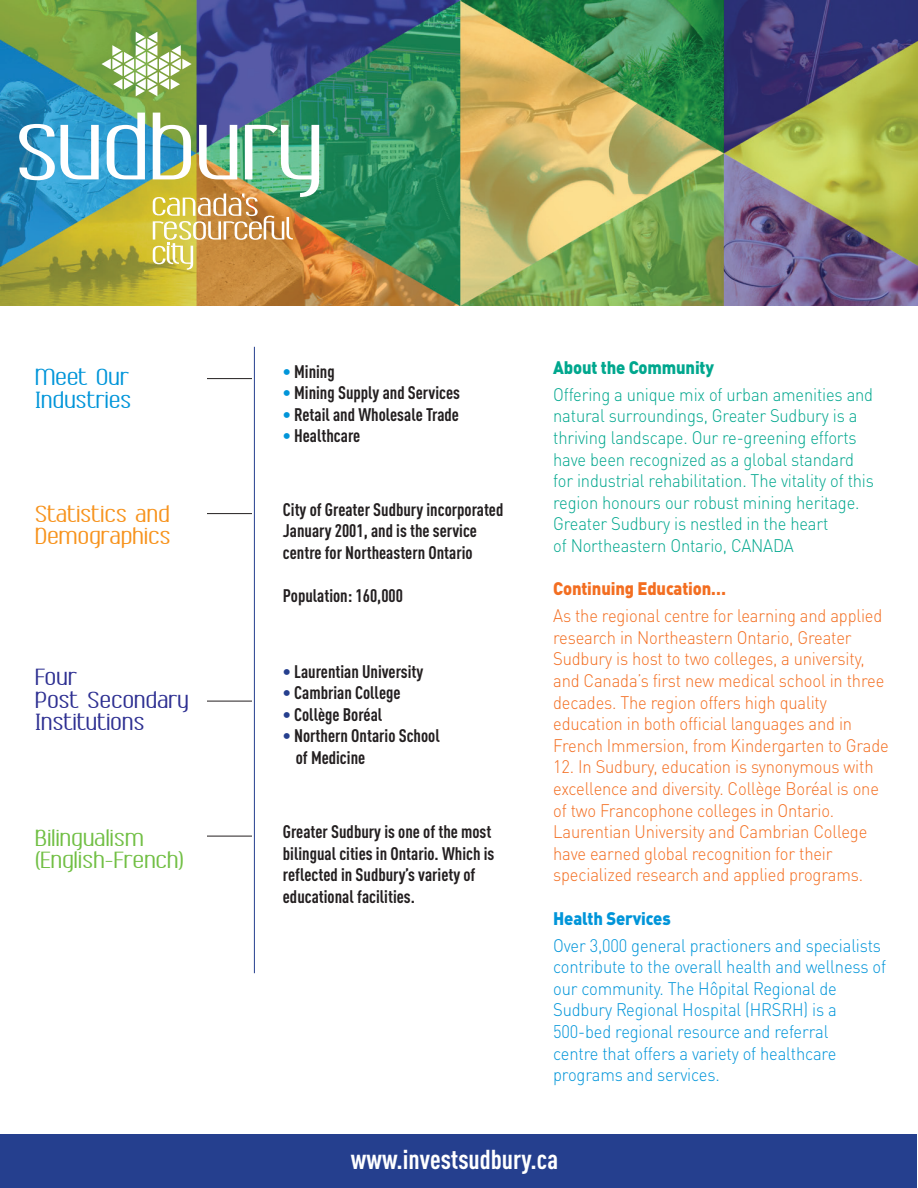
<style>
.page{position:relative;width:918px;height:1188px;background:#fff}
.page>*{position:absolute;margin:0;border:0;box-sizing:border-box;transform-origin:0 0}
.t1{font:27px/22.5px "Ambrosia";color:#2e3092}
.t2{font:27px/22.5px "Ambrosia";color:#71bf44}
.t3{font:27px/22.5px "Ambrosia";color:#f7931d}
.t4{font:700 condensed 27px "DINOT";color:#fff}
.t5{font:27px/22.5px "Ambrosia";color:#0095d9}
.t6{font:300 18px/21.6px "DINOT";letter-spacing:-.01em;color:#f36e21;scale:.92 1}
.t7{font:700 condensed 18px/21.6px "DINOT";color:#231f20}
.t8{font:300 18px/21.6px "DINOT";letter-spacing:-.01em;color:#00a78e;scale:.92 1}
.t9{font:300 18px/21.6px "DINOT";letter-spacing:-.01em;color:#0095d9;scale:.92 1}
.t10{font:900 18px "DINOT";letter-spacing:-.01em;color:#f36e21;scale:.92 1}
.t11{font:900 18px "DINOT";letter-spacing:-.01em;color:#00a78e;scale:.92 1}
.t12{font:900 18px "DINOT";letter-spacing:-.01em;color:#0095d9;scale:.92 1}
.s1{color:#0095d9}
.s2{color:#253f8e}
</style>
<div class="page">
<div style="left:1px;top:1134px;width:916px;height:54px;background:#253f8e"></div>
<img style="left:0;top:0;width:918px;height:306px">
<svg style="left:101px;top:32px;width:91px;height:64px"></svg>
<svg style="left:107px;top:113px;width:38px;height:66px"></svg>
<svg style="left:19px;top:124px;width:80px;height:56px"></svg>
<img style="left:153px;top:113px;width:166px;height:157px">
<hr style="left:254px;top:347px;width:1px;height:626px;background:#253f8e">
<hr style="left:207px;top:378px;width:45px;height:1px;background:#231f20">
<hr style="left:207px;top:513px;width:45px;height:1px;background:#231f20">
<hr style="left:207px;top:701px;width:45px;height:1px;background:#231f20">
<hr style="left:207px;top:836px;width:45px;height:1px;background:#231f20">
<h1 class="t5" style="left:36px;top:366px;width:98px">Meet Our<br>Industries</h1>
<h1 class="t3" style="left:36px;top:503px;width:137px">Statistics and<br>Demographics</h1>
<h1 class="t1" style="left:36px;top:666px;width:156px">Four<br>Post Secondary<br>Institutions</h1>
<h1 class="t2" style="left:36px;top:827px;width:151px">Bilingualism (English–French)</h1>
<p class="t7" style="left:283px;top:360px;width:53px"><span class="s1">•</span> Mining</p>
<p class="t7" style="left:283px;top:382px;width:179px"><span class="s1">•</span> Mining Supply and Services</p>
<p class="t7" style="left:283px;top:403px;width:178px"><span class="s1">•</span> Retail and Wholesale Trade</p>
<p class="t7" style="left:283px;top:425px;width:79px"><span class="s1">•</span> Healthcare</p>
<p class="t7" style="left:283px;top:498px;width:222px">City of Greater Sudbury incorporated<br>January 2001, and is the service centre for Northeastern Ontario</p>
<p class="t7" style="left:283px;top:585px;width:122px">Population: 160,000</p>
<p class="t7" style="left:283px;top:660px;width:142px"><span class="s2">•</span> Laurentian University</p>
<p class="t7" style="left:283px;top:682px;width:119px"><span class="s2">•</span> Cambrian College</p>
<p class="t7" style="left:283px;top:703px;width:101px"><span class="s2">•</span> Collège Boréal</p>
<p class="t7" style="left:296px;top:725px;width:145px;text-indent:-13px"><span class="s2">•</span> Northern Ontario School of Medicine</p>
<p class="t7" style="left:283px;top:821px;width:213px">Greater Sudbury is one of the most bilingual cities in Ontario. Which is reflected in Sudbury’s variety of educational facilities.</p>
<p class="t11" style="left:553px;top:355px;width:176px">About the Community</p>
<p class="t8" style="left:553px;top:383px;width:350px">Offering a unique mix of urban amenities and natural surroundings, Greater Sudbury is a thriving landscape. Our re-greening efforts have been recognized as a global standard for industrial rehabilitation. The vitality of this region honours our robust mining heritage.<br>Greater Sudbury is nestled in the heart<br>of Northeastern Ontario, CANADA</p>
<p class="t10" style="left:553px;top:577px;width:189px">Continuing Education…</p>
<p class="t6" style="left:553px;top:605px;width:366px">As the regional centre for learning and applied research in Northeastern Ontario, Greater Sudbury is host to two colleges, a university, and Canada’s first new medical school in three decades. The region offers high quality education in both official languages and in French Immersion, from Kindergarten to Grade</p>
<p class="t6" style="left:553px;top:756px;width:356px">12. In Sudbury, education is synonymous with excellence and diversity. Collège Boréal is one of two Francophone colleges in Ontario.<br>Laurentian University and Cambrian College have earned global recognition for their specialized research and applied programs.</p>
<p class="t12" style="left:553px;top:906px;width:129px">Health Services</p>
<p class="t9" style="left:553px;top:934px;width:363px">Over 3,000 general practioners and specialists contribute to the overall health and wellness of our community. The Hôpital Regional de Sudbury Regional Hospital (HRSRH) is a 500-bed regional resource and referral<br>centre that offers a variety of healthcare programs and services.</p>
<h1 class="t4" style="left:351px;top:1143px;width:209px">www.investsudbury.ca</h1>
</div>
